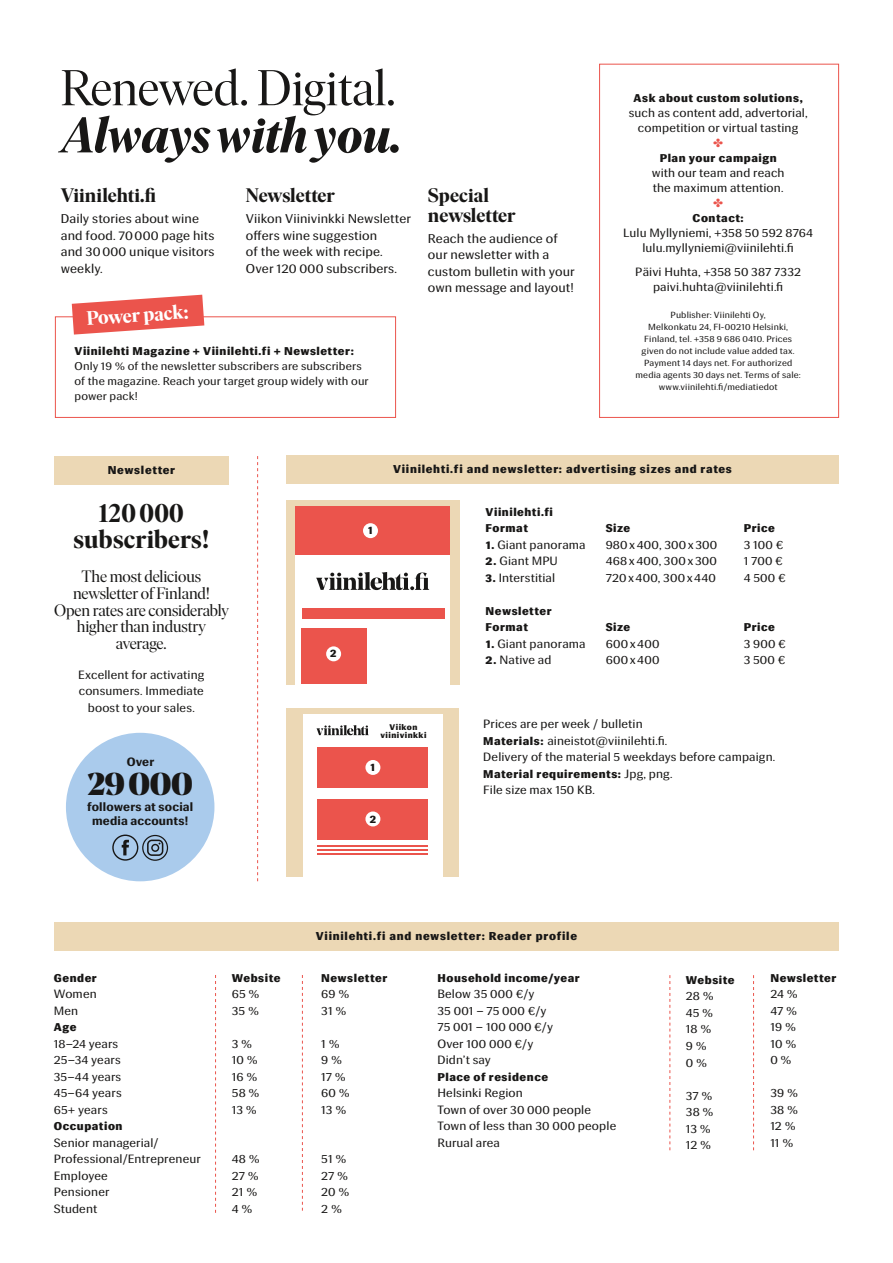
<style>
.page{position:relative;width:893px;height:1263px;background:#fff}
.page>*{position:absolute;margin:0;border:0;box-sizing:border-box;transform-origin:0 0}
.t1{font:50.25px "Ivar Display";letter-spacing:-.005em;color:#181716}
.t2{font:italic 700 50.25px "Ivar Display";letter-spacing:-.005em;color:#181716}
.t3{font:900 31.5px "Noe Display";letter-spacing:-.035em;color:#181716}
.t4{font:700 25.5px/25.5px "Ivar Display";letter-spacing:.01em;color:#181716;text-align:center}
.t5{font:700 19.5px/19.5px "Ivar Display";color:#181716}
.t6{font:700 19.5px "Ivar Display";color:#fff}
.t7{font:16.5px/16.5px "Ivar Display";letter-spacing:-.01em;color:#181716;text-align:center}
.t8{font:12.75px/16.5px "Siri";letter-spacing:.005em;color:#181716;scale:1.06 1}
.t9{font:12px/16.5px "Siri";letter-spacing:.01em;color:#181716;scale:1.06 1}
.t10{font:700 12px/13.5px "Siri";letter-spacing:.015em;color:#181716;text-align:center;scale:1.06 1}
.t11{font:800 11.4px "Siri";letter-spacing:.06em;color:#181716;scale:1.05 1}
.t12{font:800 11.25px/16.5px "Siri";letter-spacing:.045em;color:#181716;scale:1.06 1}
.t13{font:11.25px/15px "Siri";letter-spacing:.01em;color:#181716;scale:1.06 1}
.t14{font:800 10.35px "Siri";color:#181716;scale:1.05 1}
.t15{font:8.85px/12px "Siri";letter-spacing:.02em;color:#181716;text-align:center;scale:1.06 1}
.t16{font:800 8.1px/8.7px "Siri";letter-spacing:.05em;color:#181716;text-align:center;scale:1.06 1}
.s1{font-weight:800;font-size:11.25px}
.s2{font-weight:400;font-size:12px}
</style>
<div class="page">
<div style="left:54px;top:922px;width:785px;height:29px;background:#ecd8b5"></div>
<svg style="left:753px;top:975px;width:1px;height:175px"></svg>
<svg style="left:669px;top:975px;width:1px;height:175px"></svg>
<svg style="left:302px;top:975px;width:1px;height:236px"></svg>
<svg style="left:215px;top:975px;width:1px;height:238px"></svg>
<div style="left:55px;top:316px;width:341px;height:102px;border:1px solid #eb544c"></div>
<div style="left:599px;top:64px;width:240px;height:354px;border:1px solid #eb544c"></div>
<svg style="left:72px;top:295px;width:132px;height:40px"></svg>
<div style="left:286px;top:456px;width:553px;height:28px;background:#ecd8b5"></div>
<div style="left:54px;top:456px;width:175px;height:29px;background:#ecd8b5"></div>
<div style="left:66px;top:733px;width:148px;height:148px;background:#aacbec;border-radius:50%"></div>
<svg style="left:112px;top:834px;width:56px;height:27px"></svg>
<div style="left:286px;top:708px;width:173px;height:169px;background:#ecd8b5"></div>
<div style="left:303px;top:714px;width:140px;height:175px;background:#fff"></div>
<div style="left:318px;top:747px;width:110px;height:41px;background:#eb544c"></div>
<div style="left:365px;top:760px;width:15px;height:15px;background:#fff;border-radius:50%"></div>
<div style="left:318px;top:799px;width:110px;height:41px;background:#eb544c"></div>
<hr style="left:318px;top:845px;width:110px;height:2px;background:#eb544c">
<hr style="left:318px;top:849px;width:110px;height:2px;background:#eb544c">
<hr style="left:318px;top:853px;width:110px;height:2px;background:#eb544c">
<div style="left:365px;top:811px;width:15px;height:15px;background:#fff;border-radius:50%"></div>
<svg style="left:317px;top:725px;width:52px;height:10px"></svg>
<div style="left:286px;top:500px;width:173px;height:185px;background:#ecd8b5"></div>
<div style="left:296px;top:506px;width:154px;height:186px;background:#fff"></div>
<div style="left:296px;top:506px;width:154px;height:49px;background:#eb544c"></div>
<div style="left:302px;top:609px;width:142px;height:10px;background:#eb544c"></div>
<div style="left:363px;top:523px;width:15px;height:15px;background:#fff;border-radius:50%"></div>
<div style="left:301px;top:628px;width:66px;height:55px;background:#eb544c"></div>
<div style="left:326px;top:646px;width:15px;height:15px;background:#fff;border-radius:50%"></div>
<svg style="left:316px;top:572px;width:113px;height:18px"></svg>
<svg style="left:257px;top:456px;width:1px;height:425px"></svg>
<h1 class="t1" style="left:61px;top:61px;width:336px">Renewed. Digital.</h1>
<h1 class="t2" style="left:61px;top:108px;width:343px">Always with you.</h1>
<h3 class="t5" style="left:61px;top:186px;width:97px">Viinilehti.fi</h3>
<p class="t8" style="left:61px;top:211px;width:147px">Daily stories about wine and food. 70000 page hits and 30000 unique visitors weekly.</p>
<h3 class="t6" style="left:86px;top:308px;width:103px;rotate:-4deg">Power pack:</h3>
<h3 class="t5" style="left:246px;top:186px;width:91px">Newsletter</h3>
<p class="t8" style="left:246px;top:211px;width:157px">Viikon Viinivinkki Newsletter offers wine suggestion<br>of the week with recipe.<br>Over 120 000 subscribers.</p>
<p class="t12" style="left:75px;top:343px;width:265px">Viinilehti Magazine + Viinilehti.fi + Newsletter:</p>
<p class="t13" style="left:75px;top:358px;width:279px">Only 19 % of the newsletter subscribers are subscribers of the magazine. Reach your target group widely with our power pack!</p>
<h3 class="t5" style="left:428px;top:186px;width:89px">Special newsletter</h3>
<p class="t8" style="left:428px;top:230px;width:140px">Reach the audience of our newsletter with a custom bulletin with your own message and layout!</p>
<p class="t12" style="left:634px;top:90px;width:161px">Ask about custom solutions,</p>
<p class="t9" style="left:629px;top:105px;width:170px;line-height:15px;text-align:center">such as content add, advertorial, competition or virtual tasting</p>
<p class="t12" style="left:660px;top:150px;width:112px">Plan your campaign</p>
<p class="t9" style="left:652px;top:165px;width:127px;line-height:15px">with our team and reach the maximum attention.</p>
<p class="t12" style="left:693px;top:210px;width:50px">Contact:</p>
<p class="t9" style="left:623px;top:225px;width:181px;line-height:15px;text-align:center">Lulu Myllyniemi, +358 50 592 8764 lulu.myllyniemi@viinilehti.fi</p>
<p class="t9" style="left:635px;top:264px;width:158px;line-height:15px;text-align:center">Päivi Huhta, +358 50 387 7332 paivi.huhta@viinilehti.fi</p>
<p class="t15" style="left:635px;top:308px;width:157px">Publisher: Viinilehti Oy,<br>Melkonkatu 24, FI-00210 Helsinki, Finland, tel. +358 9 686 0410. Prices given do not include value added tax.<br>Payment 14 days net. For authorized media agents 30 days net. Terms of sale: www.viinilehti.fi/mediatiedot</p>
<p class="t11" style="left:108px;top:463px;width:66px">Newsletter</p>
<p class="t11" style="left:393px;top:463px;width:324px">Viinilehti.fi and newsletter: advertising sizes and rates</p>
<h3 class="t4" style="left:74px;top:501px;width:137px">120 000 subscribers!</h3>
<h3 class="t7" style="left:54px;top:569px;width:176px">The most delicious newsletter of Finland!<br>Open rates are considerably higher than industry average.</h3>
<p class="t9" style="left:78px;top:666px;width:121px;text-align:center">Excellent for activating consumers. Immediate boost to your sales.</p>
<p class="t12" style="left:486px;top:503px;width:65px">Viinilehti.fi<br>Format</p>
<p class="t12" style="left:606px;top:520px;width:25px">Size</p>
<p class="t12" style="left:744px;top:520px;width:31px">Price</p>
<p class="t14" style="left:368px;top:525px;width:6px">1</p>
<p class="t9" style="left:486px;top:536px;width:96px"><span class="s1">1.</span> Giant panorama</p>
<p class="t9" style="left:606px;top:536px;width:107px">980x400, 300x300</p>
<p class="t9" style="left:744px;top:536px;width:39px">3 100 €</p>
<p class="t9" style="left:486px;top:553px;width:70px"><span class="s1">2.</span> Giant MPU</p>
<p class="t9" style="left:606px;top:553px;width:106px">468x400, 300x300</p>
<p class="t9" style="left:744px;top:553px;width:38px">1 700 €</p>
<p class="t9" style="left:486px;top:569px;width:67px"><span class="s1">3.</span> Interstitial</p>
<p class="t9" style="left:606px;top:569px;width:106px">720x400, 300x440</p>
<p class="t9" style="left:744px;top:569px;width:41px">4 500 €</p>
<p class="t12" style="left:486px;top:602px;width:64px">Newsletter<br>Format</p>
<p class="t12" style="left:606px;top:619px;width:25px">Size</p>
<p class="t12" style="left:744px;top:619px;width:31px">Price</p>
<p class="t9" style="left:486px;top:635px;width:96px"><span class="s1">1.</span> Giant panorama</p>
<p class="t9" style="left:606px;top:635px;width:52px">600x400</p>
<p class="t9" style="left:744px;top:635px;width:41px">3 900 €</p>
<p class="t9" style="left:486px;top:652px;width:64px"><span class="s1">2.</span> Native ad</p>
<p class="t9" style="left:606px;top:652px;width:52px">600x400</p>
<p class="t9" style="left:744px;top:652px;width:41px">3 500 €</p>
<p class="t14" style="left:330px;top:647px;width:7px">2</p>
<p class="t10" style="left:127px;top:755px;width:28px">Over</p>
<h2 class="t3" style="left:87px;top:763px;width:107px">29000</h2>
<p class="t10" style="left:87px;top:800px;width:102px">followers at social media accounts!</p>
<p class="t16" style="left:381px;top:722px;width:45px">Viikon viinivinkki</p>
<p class="t14" style="left:371px;top:761px;width:6px">1</p>
<p class="t14" style="left:370px;top:813px;width:7px">2</p>
<p class="t9" style="left:483px;top:716px;width:277px">Prices are per week / bulletin<br><span class="s1">Materials:</span> aineistot@viinilehti.fi.<br>Delivery of the material 5 weekdays before campaign.</p>
<p class="t12" style="left:483px;top:765px;width:180px">Material requirements: <span class="s2">Jpg, png.</span></p>
<p class="t9" style="left:483px;top:782px;width:107px">File size max 150 KB.</p>
<p class="t12" style="left:54px;top:970px;width:42px">Gender</p>
<p class="t9" style="left:54px;top:986px;width:42px">Women<br>Men</p>
<p class="t12" style="left:54px;top:1019px;width:23px">Age</p>
<p class="t9" style="left:54px;top:1035px;width:66px">18–24 years<br>25–34 years<br>35–44 years<br>45–64 years<br>65+ years</p>
<p class="t12" style="left:54px;top:1118px;width:66px">Occupation</p>
<p class="t9" style="left:54px;top:1134px;width:140px">Senior managerial/<br>Professional/Entrepreneur<br>Employee<br>Pensioner<br>Student</p>
<p class="t12" style="left:232px;top:970px;width:47px">Website</p>
<p class="t9" style="left:232px;top:986px;width:28px">65 %<br>35 %</p>
<p class="t9" style="left:232px;top:1035px;width:28px">3 %<br>10 %<br>16 %<br>58 %<br>13 %</p>
<p class="t9" style="left:232px;top:1151px;width:28px">48 %<br>27 %<br>21 %<br>4 %</p>
<p class="t11" style="left:316px;top:930px;width:250px">Viinilehti.fi and newsletter: Reader profile</p>
<p class="t12" style="left:321px;top:970px;width:64px">Newsletter</p>
<p class="t9" style="left:321px;top:986px;width:28px">69 %<br>31 %</p>
<p class="t9" style="left:321px;top:1035px;width:28px">1 %<br>9 %<br>17 %<br>60 %<br>13 %</p>
<p class="t9" style="left:321px;top:1151px;width:28px">51 %<br>27 %<br>20 %<br>2 %</p>
<p class="t12" style="left:437px;top:970px;width:136px">Household income/year</p>
<p class="t9" style="left:437px;top:986px;width:111px">Below 35 000 €/y<br>35 001 – 75 000 €/y<br>75 001 – 100 000 €/y<br>Over 100 000 €/y<br>Didn’t say</p>
<p class="t12" style="left:437px;top:1069px;width:106px">Place of residence</p>
<p class="t9" style="left:437px;top:1085px;width:170px">Helsinki Region<br>Town of over 30 000 people<br>Town of less than 30 000 people<br>Rurual area</p>
<p class="t12" style="left:686px;top:972px;width:47px">Website</p>
<p class="t9" style="left:686px;top:988px;width:28px">28 %<br>45 %<br>18 %<br>9 %<br>0 %</p>
<p class="t9" style="left:686px;top:1087px;width:28px">37 %<br>38 %<br>13 %<br>12 %</p>
<p class="t12" style="left:770px;top:970px;width:64px">Newsletter</p>
<p class="t9" style="left:770px;top:986px;width:27px">24 %<br>47 %<br>19 %<br>10 %<br>0 %</p>
<p class="t9" style="left:770px;top:1085px;width:28px">39 %<br>38 %<br>12 %<br>11 %</p>
</div>
